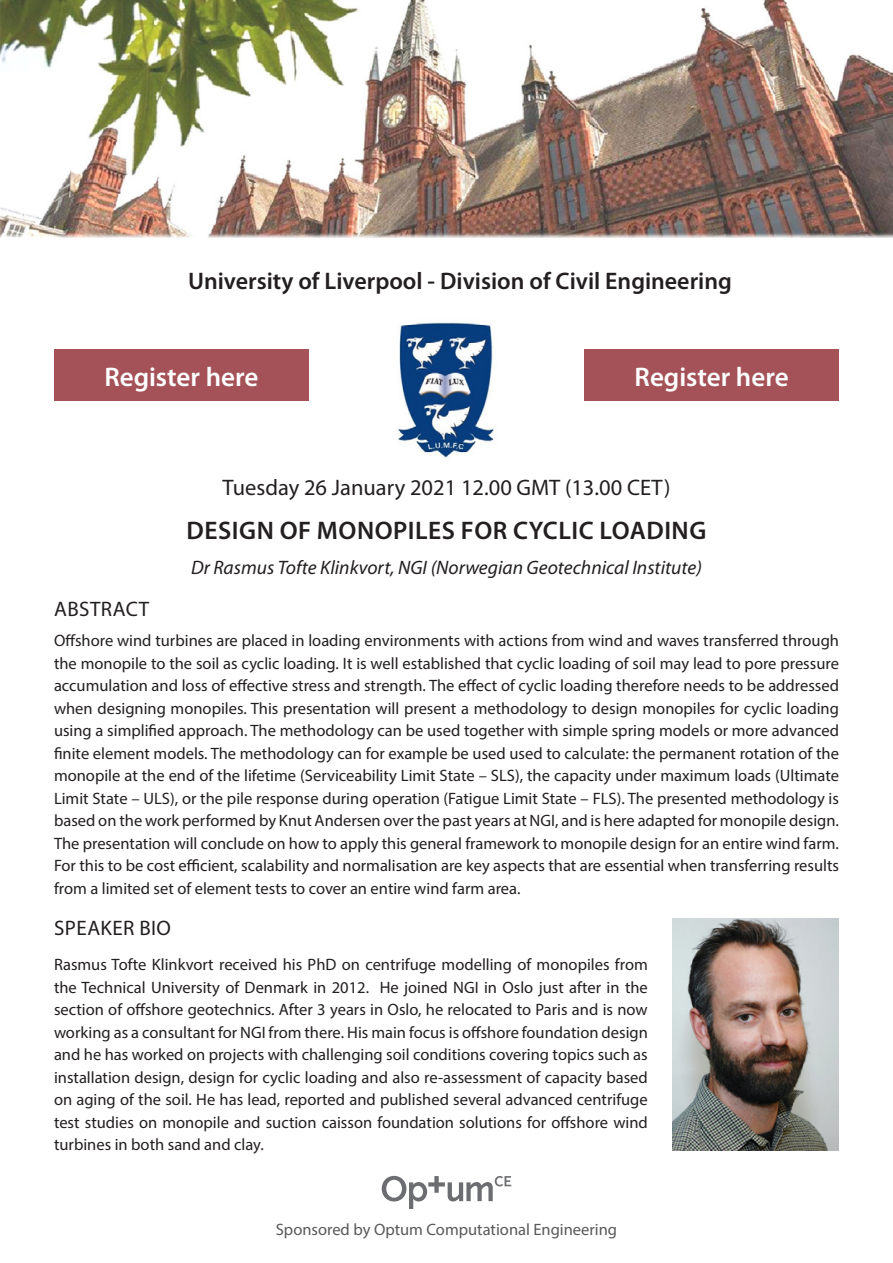
<style>
.page{position:relative;width:893px;height:1263px;background:#fff}
.page>*{position:absolute;margin:0;border:0;box-sizing:border-box;transform-origin:0 0}
.t1{font:600 27px "Myriad Pro";color:#fff}
.t2{font:600 25.5px "Myriad Pro";letter-spacing:.02em;color:#231f20}
.t3{font:600 24px "Myriad Pro";color:#231f20}
.t4{font:22.5px "Myriad Pro";color:#231f20}
.t5{font:21px "Myriad Pro";letter-spacing:.02em;color:#231f20}
.t6{font:italic 19.5px "Myriad Pro";color:#231f20}
.t7{font:16.5px/22.5px "Myriad Pro";color:#231f20;text-align:justify}
.t8{font:16.5px "Myriad Pro";color:#595959}
</style>
<div class="page">
<img style="left:0;top:0;width:893px;height:237px">
<div style="left:54px;top:349px;width:255px;height:52px;background:#a45258"></div>
<div style="left:584px;top:349px;width:255px;height:52px;background:#a45258"></div>
<img style="left:398px;top:322px;width:96px;height:136px">
<img style="left:673px;top:919px;width:166px;height:231px">
<svg style="left:382px;top:1176px;width:129px;height:33px"></svg>
<p class="t3" style="left:188px;top:266px;width:545px">University of Liverpool - Division of Civil Engineering</p>
<p class="t1" style="left:104px;top:360px;width:156px">Register here</p>
<p class="t1" style="left:635px;top:360px;width:156px">Register here</p>
<p class="t4" style="left:223px;top:473px;width:449px">Tuesday 26 January 2021 12.00 GMT (13.00 CET)</p>
<p class="t2" style="left:187px;top:514px;width:521px">DESIGN OF MONOPILES FOR CYCLIC LOADING</p>
<p class="t5" style="left:54px;top:595px;width:97px">ABSTRACT</p>
<p class="t6" style="left:191px;top:555px;width:512px">Dr Rasmus Tofte Klinkvort, NGI (Norwegian Geotechnical Institute)</p>
<p class="t7" style="left:54px;top:629px;width:786px">Offshore wind turbines are placed in loading environments with actions from wind and waves transferred through the monopile to the soil as cyclic loading. It is well established that cyclic loading of soil may lead to pore pressure accumulation and loss of effective stress and strength. The effect of cyclic loading therefore needs to be addressed when designing monopiles. This presentation will present a methodology to design monopiles for cyclic loading using a simplified approach. The methodology can be used together with simple spring models or more advanced finite element models. The methodology can for example be used used to calculate: the permanent rotation of the monopile at the end of the lifetime (Serviceability Limit State – SLS), the capacity under maximum loads (Ultimate Limit State – ULS), or the pile response during operation (Fatigue Limit State – FLS). The presented methodology is based on the work performed by Knut Andersen over the past years at NGI, and is here adapted for monopile design.<br>The presentation will conclude on how to apply this general framework to monopile design for an entire wind farm.<br>For this to be cost efficient, scalability and normalisation are key aspects that are essential when transferring results from a limited set of element tests to cover an entire wind farm area.</p>
<p class="t5" style="left:54px;top:915px;width:118px">SPEAKER BIO</p>
<p class="t7" style="left:54px;top:953px;width:595px">Rasmus Tofte Klinkvort received his PhD on centrifuge modelling of monopiles from the Technical University of Denmark in 2012. He joined NGI in Oslo just after in the section of offshore geotechnics. After 3 years in Oslo, he relocated to Paris and is now working as a consultant for NGI from there. His main focus is offshore foundation design and he has worked on projects with challenging soil conditions covering topics such as installation design, design for cyclic loading and also re-assessment of capacity based on aging of the soil. He has lead, reported and published several advanced centrifuge test studies on monopile and suction caisson foundation solutions for offshore wind turbines in both sand and clay.</p>
<p class="t8" style="left:276px;top:1219px;width:343px">Sponsored by Optum Computational Engineering</p>
</div>
